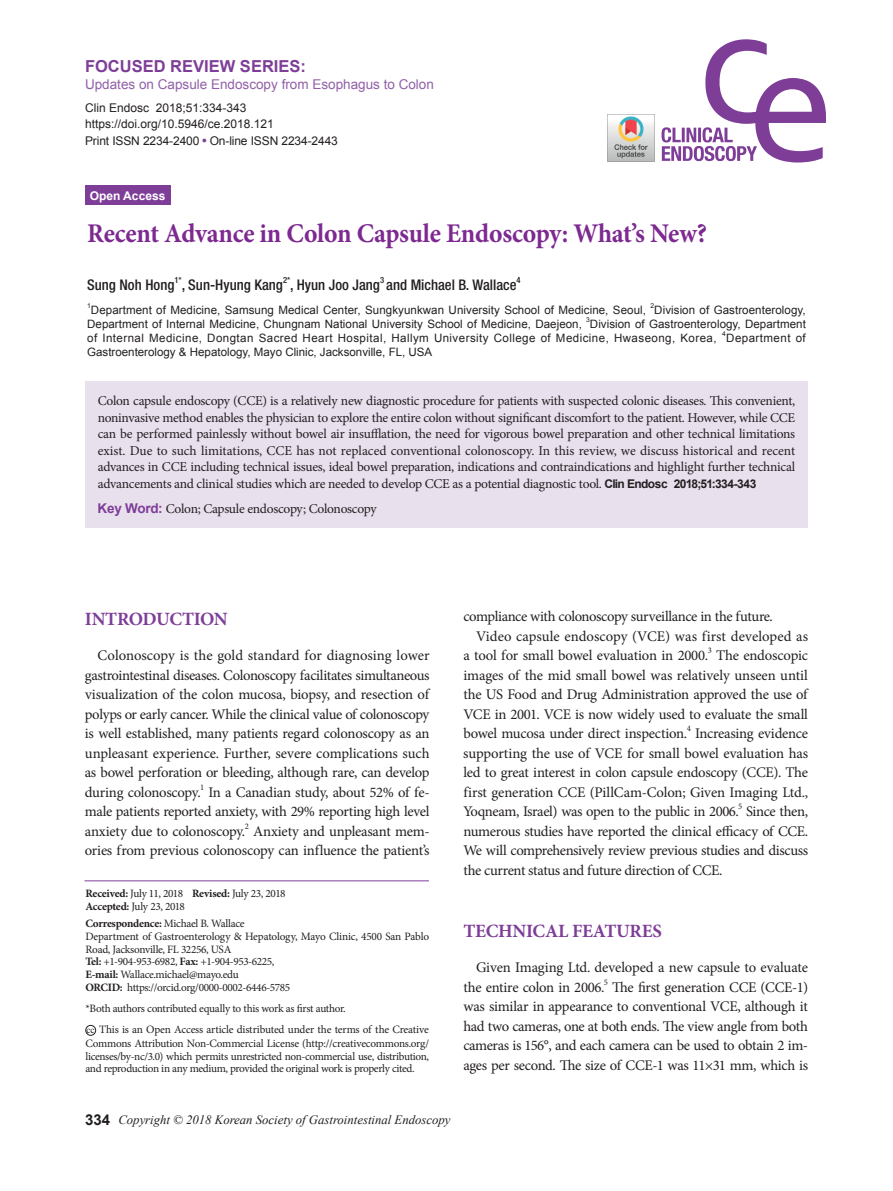
<style>
.page{position:relative;width:893px;height:1191px;background:#fff}
.page>*{position:absolute;margin:0;border:0;box-sizing:border-box;transform-origin:0 0}
.t1{font:700 27px "Minion Pro";letter-spacing:-.01em;color:#7d2991;scale:.95 1}
.t2{font:700 18.75px "Minion Pro";letter-spacing:-.015em;color:#7e3e98}
.t3{font:700 16.5px "Arial";color:#7e3e98}
.t4{font:14.7px/19.5px "Minion Pro";letter-spacing:-.02em;color:#231f20;text-align:justify}
.t5{font:500 condensed 14.7px "Helvetica Neue";color:#231f20}
.t6{font:14.7px "Minion Pro";letter-spacing:.005em;color:#231f20}
.t7{font:13.5px/16.5px "Minion Pro";letter-spacing:-.02em;color:#231f20;text-align:justify}
.t8{font:13.5px "Arial";color:#9160a8}
.t9{font:italic 12.75px "Times New Roman";color:#231f20}
.t10{font:12px/16px "Arial";color:#231f20}
.t11{font:700 12px "Arial";color:#fff}
.t12{font:11.55px "Arial";letter-spacing:.005em;color:#231f20}
.t13{font:11.55px/13.8px "Arial";letter-spacing:.04em;color:#231f20}
.t14{font:11.25px/12.8px "Minion Pro";letter-spacing:-.025em;color:#231f20}
.t15{font:500 condensed 8.55px "Helvetica Neue";color:#231f20}
.t16{font:8.55px "Minion Pro";color:#231f20}
.t17{font:6.75px "Arial";color:#231f20}
.s1{font-family:"Helvetica";font-stretch:condensed;color:#7e3e98}
.s2{font-family:"Arial";font-weight:700;font-size:12px}
.s3{font-family:"Arial";font-weight:700;color:#7e3e98}
.s4{font-weight:700}
.s5{font-family:"Times New Roman";font-size:9.3px}
.s6{font-family:"Arial";font-weight:700;font-style:normal;font-size:15px}
</style>
<div class="page">
<svg style="left:661px;top:39px;width:165px;height:123px"></svg>
<div style="left:85px;top:381px;width:723px;height:147px;background:#e9e0ee"></div>
<div style="left:85px;top:186px;width:85px;height:19px;background:#7e3e98"></div>
<div style="left:86px;top:1025px;width:10px;height:10px;border:1px solid #231f20;border-radius:50%"></div>
<hr style="left:85px;top:880px;width:344px;height:1px;background:#7e3e98">
<img style="left:608px;top:116px;width:46px;height:46px">
<p class="t3" style="left:85px;top:56px;width:222px">Focused Review Series:</p>
<p class="t8" style="left:85px;top:76px;width:350px">Updates on Capsule Endoscopy from Esophagus to Colon</p>
<p class="t10" style="left:85px;top:100px;width:254px">Clin Endosc 2018;51:334-343 https://doi.org/10.5946/ce.2018.121<br>Print ISSN 2234-2400 <span class="s1">•</span> On-line ISSN 2234-2443</p>
<p class="t11" style="left:90px;top:187px;width:77px">Open Access</p>
<h1 class="t1" style="left:87px;top:214px;width:654px">Recent Advance in Colon Capsule Endoscopy: What’s New?</h1>
<p class="t5" style="left:87px;top:276px;width:89px">Sung Noh Hong</p>
<p class="t15" style="left:174px;top:275px;width:9px">1*</p>
<p class="t5" style="left:182px;top:276px;width:103px">, Sun-Hyung Kang</p>
<p class="t15" style="left:283px;top:275px;width:9px">2*</p>
<p class="t5" style="left:290px;top:276px;width:228px">, Hyun Joo Jang and Michael B. Wallace</p>
<p class="t15" style="left:380px;top:275px;width:6px">3</p>
<p class="t15" style="left:517px;top:275px;width:6px">4</p>
<p class="t17" style="left:87px;top:301px;width:5px">1</p>
<p class="t12" style="left:91px;top:302px;width:557px">Department of Medicine, Samsung Medical Center, Sungkyunkwan University School of Medicine, Seoul,</p>
<p class="t17" style="left:650px;top:301px;width:5px">2</p>
<p class="t12" style="left:654px;top:302px;width:153px">Division of Gastroenterology,</p>
<p class="t12" style="left:87px;top:316px;width:496px">Department of Internal Medicine, Chungnam National University School of Medicine, Daejeon,</p>
<p class="t17" style="left:586px;top:315px;width:5px">3</p>
<p class="t13" style="left:87px;top:317px;width:720px;text-indent:503px">Division of Gastroenterology, Department of Internal Medicine, Dongtan Sacred Heart Hospital, Hallym University College of Medicine, Hwaseong, Korea,</p>
<p class="t17" style="left:722px;top:329px;width:5px">4</p>
<p class="t13" style="left:726px;top:331px;width:81px">Department of</p>
<p class="t12" style="left:87px;top:344px;width:347px">Gastroenterology &amp; Hepatology, Mayo Clinic, Jacksonville, FL, USA</p>
<p class="t7" style="left:98px;top:393px;width:699px">Colon capsule endoscopy (CCE) is a relatively new diagnostic procedure for patients with suspected colonic diseases. This convenient, noninvasive method enables the physician to explore the entire colon without significant discomfort to the patient. However, while CCE can be performed painlessly without bowel air insufflation, the need for vigorous bowel preparation and other technical limitations exist. Due to such limitations, CCE has not replaced conventional colonoscopy. In this review, we discuss historical and recent advances in CCE including technical issues, ideal bowel preparation, indications and contraindications and highlight further technical advancements and clinical studies which are needed to develop CCE as a potential diagnostic tool. <span class="s2">Clin Endosc 2018;51:334-343</span></p>
<p class="t7" style="left:98px;top:500px;width:281px"><span class="s3">Key Word:</span> Colon; Capsule endoscopy; Colonoscopy</p>
<p class="t2" style="left:85px;top:605px;width:141px">Introduction</p>
<p class="t4" style="left:85px;top:646px;width:346px;text-indent:13px">Colonoscopy is the gold standard for diagnosing lower gastrointestinal diseases. Colonoscopy facilitates simultaneous visualization of the colon mucosa, biopsy, and resection of polyps or early cancer. While the clinical value of colonoscopy is well established, many patients regard colonoscopy as an unpleasant experience. Further, severe complications such as bowel perforation or bleeding, although rare, can develop during colonoscopy.</p>
<p class="t16" style="left:200px;top:781px;width:6px">1</p>
<p class="t4" style="left:85px;top:782px;width:346px;text-indent:124px">In a Canadian study, about 52% of fe&shy;male patients reported anxiety, with 29% reporting high level anxiety due to colonoscopy.</p>
<p class="t16" style="left:245px;top:820px;width:6px">2</p>
<p class="t4" style="left:85px;top:821px;width:346px;text-align:right">Anxiety and unpleasant mem-<br>ories from previous colonoscopy can influence the patient’s</p>
<p class="t14" style="left:85px;top:887px;width:202px"><span class="s4">Received:</span> July 11, 2018 <span class="s4">Revised:</span> July 23, 2018<br><span class="s4">Accepted:</span> July 23, 2018</p>
<p class="t14" style="left:85px;top:917px;width:345px"><span class="s4">Correspondence:</span> Michael B. Wallace<br>Department of Gastroenterology &amp; Hepatology, Mayo Clinic, 4500 San Pablo Road, Jacksonville, FL 32256, USA<br><span class="s4">Tel:</span> +1-904-953-6982, <span class="s4">Fax:</span> +1-904-953-6225,<br><span class="s4">E-mail:</span> Wallace.michael@mayo.edu<br><span class="s4">ORCID:</span> https://orcid.org/0000-0002-6446-5785</p>
<p class="t14" style="left:85px;top:998px;width:345px;line-height:21.3px">*Both authors contributed equally to this work as first author.<br><span class="s5">cc</span> This is an Open Access article distributed under the terms of the Creative</p>
<p class="t14" style="left:85px;top:1037px;width:345px;text-align:justify">Commons Attribution Non-Commercial License (http://creativecommons.org/ licenses/by-nc/3.0) which permits unrestricted non-commercial use, distribution, and reproduction in any medium, provided the original work is properly cited.</p>
<p class="t4" style="left:463px;top:607px;width:311px">compliance with colonoscopy surveillance in the future.</p>
<p class="t6" style="left:476px;top:626px;width:333px">Video capsule endoscopy (VCE) was first developed as</p>
<p class="t4" style="left:463px;top:646px;width:246px">a tool for small bowel evaluation in 2000.</p>
<p class="t16" style="left:708px;top:645px;width:6px">3</p>
<p class="t4" style="left:463px;top:646px;width:346px;text-indent:253px">The endoscopic images of the mid small bowel was relatively unseen until the US Food and Drug Administration approved the use of VCE in 2001. VCE is now widely used to evaluate the small bowel mucosa under direct inspection.</p>
<p class="t16" style="left:687px;top:723px;width:6px">4</p>
<p class="t4" style="left:463px;top:724px;width:346px;text-indent:232px">Increasing evidence supporting the use of VCE for small bowel evaluation has led to great interest in colon capsule endoscopy (CCE). The first generation CCE (PillCam-Colon; Given Imaging Ltd., Yoqneam, Israel) was open to the public in 2006.</p>
<p class="t16" style="left:738px;top:801px;width:6px">5</p>
<p class="t4" style="left:463px;top:802px;width:346px;text-indent:283px">Since then, numerous studies have reported the clinical efficacy of CCE.<br>We will comprehensively review previous studies and discuss the current status and future direction of CCE.</p>
<p class="t2" style="left:463px;top:917px;width:62px">Technica</p>
<p class="t2" style="left:558px;top:917px;width:105px">l features</p>
<p class="t4" style="left:463px;top:958px;width:346px;text-indent:13px">Given Imaging Ltd. developed a new capsule to evaluate the entire colon in 2006.</p>
<p class="t16" style="left:604px;top:976px;width:6px">5</p>
<p class="t4" style="left:463px;top:977px;width:346px;text-indent:149px">The first generation CCE (CCE-1) was similar in appearance to conventional VCE, although it had two cameras, one at both ends. The view angle from both cameras is 156°, and each camera can be used to obtain 2 im&shy;ages per second. The size of CCE-1 was 11×31 mm, which is</p>
<p class="t9" style="left:85px;top:1110px;width:367px"><span class="s6">334</span> Copyright © 2018 Korean Society of Gastrointestinal Endoscopy</p>
</div>
